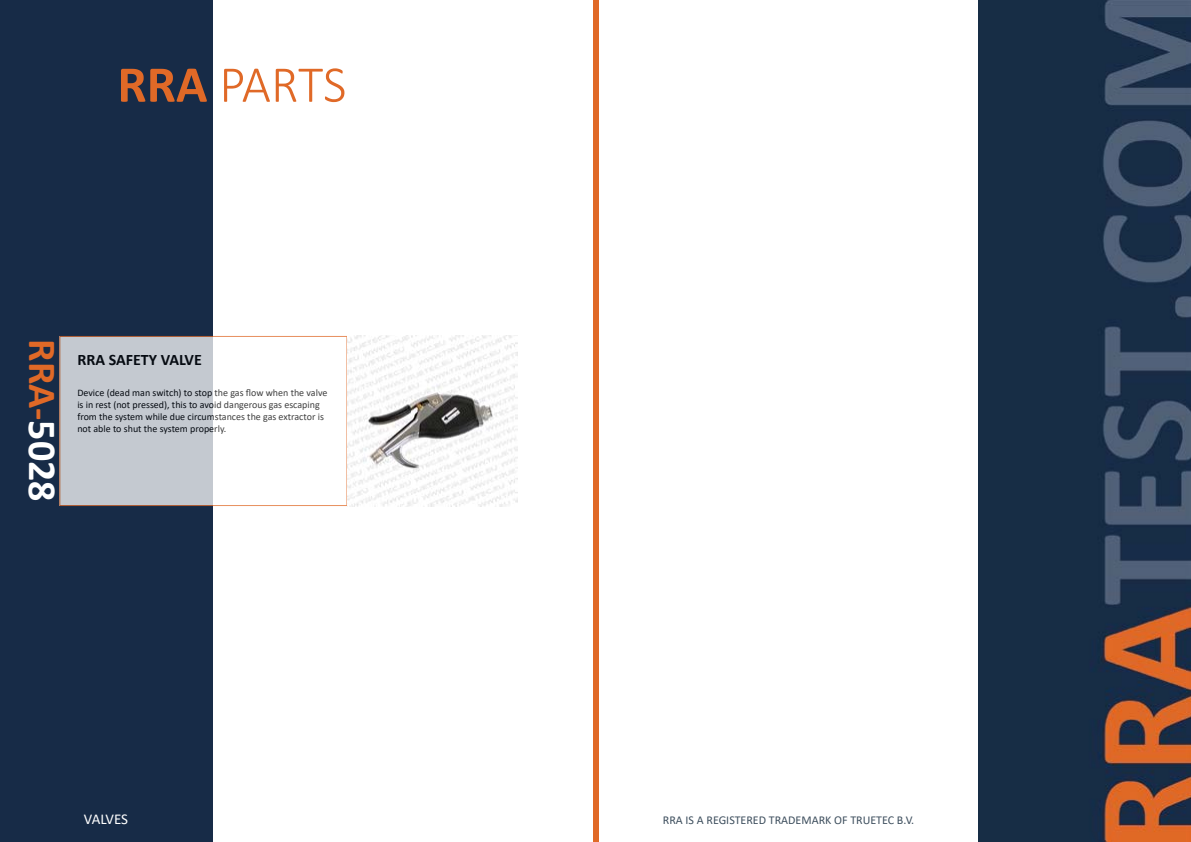
<style>
.page{position:relative;width:1191px;height:842px;background:#fff}
.page>*{position:absolute;margin:0;border:0;box-sizing:border-box;transform-origin:0 0}
.t1{font:300 52px "Calibri";letter-spacing:-.005em;color:#e06927}
.t2{font:700 40px "Calibri";color:#e06927}
.t3{font:700 16px "Calibri";color:#000}
.t4{font:15px "Calibri";letter-spacing:-.01em;color:#fff}
.t5{font:12px "Calibri";color:#3d4e5d}
.t6{font:10px/12px "Calibri";color:#000}
.s1{font-weight:700}
.s2{color:#fff}
</style>
<div class="page">
<div style="left:0;top:0;width:212px;height:842px;background:#172b47"></div>
<div style="left:61px;top:338px;width:152px;height:166px;background:#c4c9d0"></div>
<div style="left:59px;top:336px;width:288px;height:170px;border:1px solid #e06927"></div>
<img style="left:347px;top:336px;width:170px;height:170px">
<img style="left:978px;top:0;width:213px;height:842px">
<div style="left:592px;top:0;width:6px;height:842px;background:#e06927"></div>
<h1 class="t1" style="left:117px;top:52px;width:231px"><span class="s1">RRA</span> PARTS</h1>
<h2 class="t2" style="left:71px;top:339px;width:164px;rotate:90deg">RRA-<span class="s2">5028</span></h2>
<h3 class="t3" style="left:77px;top:348px;width:126px">RRA SAFETY VALVE</h3>
<p class="t6" style="left:77px;top:387px;width:251px">Device (dead man switch) to stop the gas flow when the valve is in rest (not pressed), this to avoid dangerous gas escaping from the system while due circumstances the gas extractor is not able to shut the system properly.</p>
<h3 class="t4" style="left:84px;top:808px;width:46px">VALVES</h3>
<p class="t5" style="left:663px;top:812px;width:253px">RRA IS A REGISTERED TRADEMARK OF TRUETEC B.V.</p>
</div>
